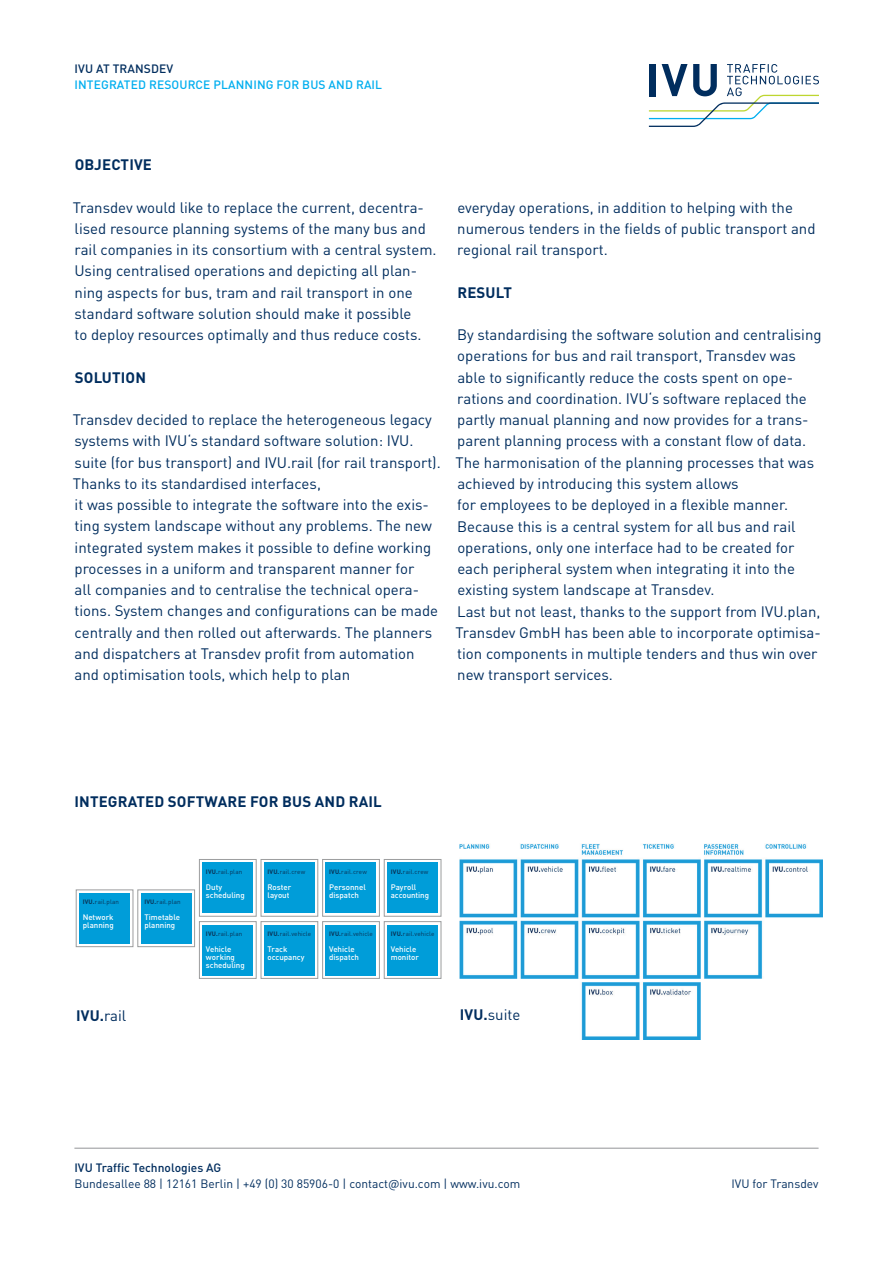
<style>
.page{position:relative;width:893px;height:1263px;background:#fff}
.page>*{position:absolute;margin:0;border:0;box-sizing:border-box;transform-origin:0 0}
.t1{font:15px/21.3px "DIN Pro";color:#002d5e}
.t2{font:700 15px "DIN Pro";letter-spacing:.01em;color:#002d5e}
.t3{font:12px "DIN Pro";color:#002d5e}
.t4{font:500 12px "DIN Pro";letter-spacing:.01em;color:#00aeef}
.t5{font:500 12px "DIN Pro";color:#002d5e}
.t6{font:500 7.95px/7.9px "DIN Pro";color:#fff}
.t7{font:6.3px "DIN Pro";letter-spacing:.01em;color:#093357}
.s1{font-weight:700}
.s2{font-weight:400}
</style>
<div class="page">
<svg style="left:649px;top:64px;width:170px;height:63px"></svg>
<div style="left:649px;top:64px;width:6px;height:32px;background:#002d5e"></div>
<hr style="left:74px;top:1148px;width:745px;height:1px;background:#939598">
<div style="left:76px;top:890px;width:57px;height:57px;border:1px solid #9c9d9e"></div>
<div style="left:79px;top:893px;width:51px;height:51px;background:#009dd9"></div>
<div style="left:138px;top:890px;width:57px;height:57px;background:linear-gradient(to right,#fff,#fff)"></div>
<div style="left:138px;top:890px;width:57px;height:57px;border:1px solid #9c9d9e"></div>
<div style="left:141px;top:893px;width:50px;height:51px;background:#009dd9"></div>
<div style="left:199px;top:859px;width:57px;height:57px;background:linear-gradient(to right,#fff,#fff)"></div>
<div style="left:199px;top:859px;width:57px;height:57px;border:1px solid #9c9d9e"></div>
<div style="left:202px;top:863px;width:51px;height:50px;background:#009dd9"></div>
<div style="left:261px;top:859px;width:57px;height:57px;background:linear-gradient(to right,#fff,#fff)"></div>
<div style="left:261px;top:859px;width:57px;height:57px;border:1px solid #9c9d9e"></div>
<div style="left:264px;top:863px;width:51px;height:50px;background:#009dd9"></div>
<svg style="left:325px;top:862px;width:51px;height:51px"></svg>
<div style="left:322px;top:859px;width:58px;height:57px;border:1px solid #9c9d9e"></div>
<div style="left:326px;top:863px;width:50px;height:50px;background:#009dd9"></div>
<div style="left:384px;top:859px;width:57px;height:57px;background:linear-gradient(to right,#fff,#fff)"></div>
<div style="left:384px;top:859px;width:57px;height:57px;border:1px solid #9c9d9e"></div>
<div style="left:387px;top:863px;width:51px;height:50px;background:#009dd9"></div>
<svg style="left:202px;top:975px;width:51px;height:1px"></svg>
<div style="left:199px;top:921px;width:57px;height:57px;border:1px solid #9c9d9e"></div>
<div style="left:202px;top:925px;width:51px;height:50px;background:#009dd9"></div>
<svg style="left:264px;top:975px;width:51px;height:1px"></svg>
<div style="left:261px;top:921px;width:57px;height:57px;border:1px solid #9c9d9e"></div>
<div style="left:264px;top:925px;width:51px;height:50px;background:#009dd9"></div>
<svg style="left:325px;top:925px;width:51px;height:51px"></svg>
<div style="left:322px;top:921px;width:58px;height:57px;border:1px solid #9c9d9e"></div>
<div style="left:326px;top:925px;width:50px;height:50px;background:#009dd9"></div>
<svg style="left:387px;top:975px;width:51px;height:1px"></svg>
<div style="left:384px;top:921px;width:57px;height:57px;border:1px solid #9c9d9e"></div>
<div style="left:387px;top:925px;width:51px;height:50px;background:#009dd9"></div>
<img style="left:459px;top:844px;width:364px;height:196px">
<p class="t5" style="left:74px;top:59px;width:100px">IVU AT TRansdev</p>
<p class="t4" style="left:74px;top:75px;width:43px">Integrat</p>
<p class="t4" style="left:131px;top:75px;width:253px">ed Resource planni ng for bus and rai l</p>
<p class="t2" style="left:75px;top:152px;width:79px">OBJECTIVE</p>
<p class="t1" style="left:73px;top:195px;width:365px">Transdev would like to replace the current, decentra&shy;lised resource planning systems of the many bus and rail companies in its consortium with a central system.<br>Using centralised operations and depicting all plan&shy;ning aspects for bus, tram and rail transport in one standard software solution should make it possible<br>to deploy resources optimally and thus reduce costs.</p>
<p class="t2" style="left:75px;top:365px;width:73px">SOLUTION</p>
<p class="t1" style="left:73px;top:408px;width:369px">Transdev decided to replace the heterogeneous legacy systems with IVU‘s standard software solution: IVU. suite (for bus transport) and IVU.rail (for rail transport).<br>Thanks to its standardised interfaces,<br>it was possible to integrate the software into the exis&shy;ting system landscape without any problems. The new integrated system makes it possible to define working processes in a uniform and transparent manner for<br>all companies and to centralise the technical opera&shy;tions. System changes and configurations can be made centrally and then rolled out afterwards. The planners and dispatchers at Transdev profit from automation and optimisation tools, which help to plan</p>
<p class="t1" style="left:457px;top:195px;width:360px">everyday operations, in addition to helping with the numerous tenders in the fields of public transport and regional rail transport.</p>
<p class="t2" style="left:457px;top:280px;width:56px">RESULT</p>
<p class="t1" style="left:456px;top:323px;width:368px">By standardising the software solution and centralising operations for bus and rail transport, Transdev was able to significantly reduce the costs spent on ope&shy;rations and coordination. IVU‘s software replaced the partly manual planning and now provides for a trans&shy;parent planning process with a constant flow of data.<br>The harmonisation of the planning processes that was achieved by introducing this system allows<br>for employees to be deployed in a flexible manner.<br>Because this is a central system for all bus and rail operations, only one interface had to be created for each peripheral system when integrating it into the existing system landscape at Transdev.<br>Last but not least, thanks to the support from IVU.plan, Transdev GmbH has been able to incorporate optimisa&shy;tion components in multiple tenders and thus win over new transport services.</p>
<p class="t2" style="left:74px;top:789px;width:309px">I NTEGRATED SOFTWARE FOR BUS AND RAIL</p>
<p class="t7" style="left:83px;top:897px;width:38px"><span class="s1">IVU.</span>rail.plan</p>
<p class="t6" style="left:83px;top:912px;width:32px">Network planning</p>
<p class="t7" style="left:144px;top:897px;width:38px"><span class="s1">IVU.</span>rail.plan</p>
<p class="t6" style="left:144px;top:912px;width:37px">Timetable planning</p>
<p class="t7" style="left:206px;top:867px;width:38px"><span class="s1">IVU.</span>rail.plan</p>
<p class="t6" style="left:206px;top:882px;width:40px">Duty scheduling</p>
<p class="t7" style="left:206px;top:929px;width:38px"><span class="s1">IVU.</span>rail.plan</p>
<p class="t6" style="left:206px;top:944px;width:40px">Vehicle working scheduling</p>
<p class="t7" style="left:268px;top:867px;width:39px"><span class="s1">IVU.</span>rail.crew</p>
<p class="t6" style="left:268px;top:882px;width:25px">Roster layout</p>
<p class="t7" style="left:268px;top:929px;width:45px"><span class="s1">IVU.</span>rail.vehicle</p>
<p class="t6" style="left:268px;top:944px;width:39px">Track occupancy</p>
<p class="t7" style="left:329px;top:867px;width:39px"><span class="s1">IVU.</span>rail.crew</p>
<p class="t6" style="left:329px;top:882px;width:38px">Personnel dispatch</p>
<p class="t7" style="left:329px;top:929px;width:45px"><span class="s1">IVU.</span>rail.vehicle</p>
<p class="t6" style="left:329px;top:944px;width:31px">Vehicle dispatch</p>
<p class="t7" style="left:391px;top:867px;width:39px"><span class="s1">IVU.</span>rail.crew</p>
<p class="t6" style="left:391px;top:882px;width:40px">Payroll accounting</p>
<p class="t7" style="left:391px;top:929px;width:45px"><span class="s1">IVU.</span>rail.vehicle</p>
<p class="t6" style="left:391px;top:944px;width:30px">Vehicle monitor</p>
<p class="t2" style="left:76px;top:1003px;width:52px">IVU.<span class="s2">rail</span></p>
<p class="t1" style="left:460px;top:1002px;width:62px"><span class="s1">IVU.</span>suite</p>
<p class="t5" style="left:74px;top:1157px;width:148px">IVU Traffic Technologies AG</p>
<p class="t3" style="left:74px;top:1174px;width:447px">Bundesallee 88 | 12161 Berlin | +49 (0) 30 85906-0 | contact@ivu.com | www.ivu.com</p>
<p class="t3" style="left:731px;top:1174px;width:89px">IVU for Transdev</p>
</div>
